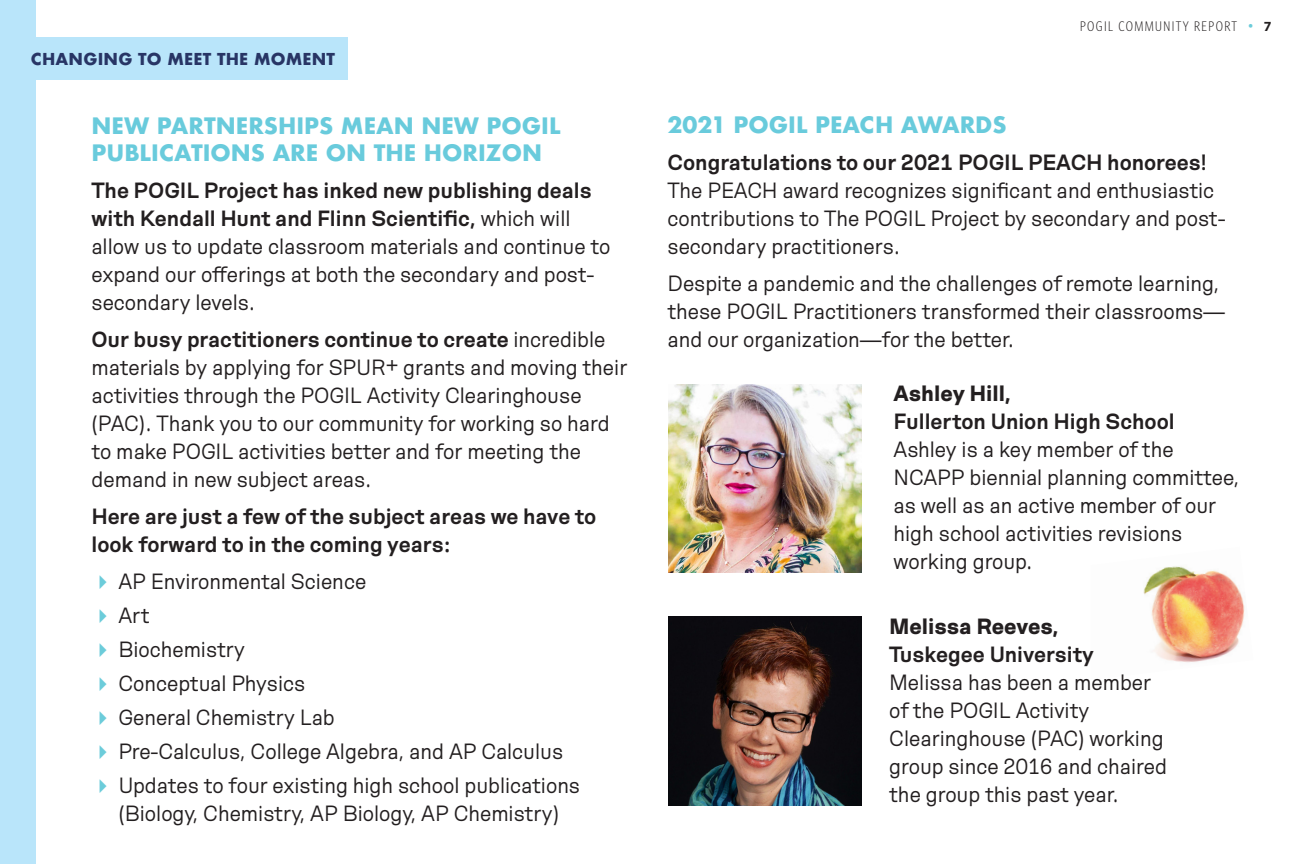
<style>
.page{position:relative;width:1296px;height:864px;background:#fff}
.page>*{position:absolute;margin:0;border:0;box-sizing:border-box;transform-origin:0 0}
._1-main_text{font:300 22px/28px "Hope Sans";color:#231f20}
.t1{font:700 22px/26.4px "Futura";color:#69cbdc}
._1-main_text-2{font:600 22px/28px "Hope Sans";letter-spacing:-.005em;color:#231f20}
.t2{font:700 16px "Futura";letter-spacing:.01em;color:#283565}
.t3{font:300 14px "Whitney Condensed";letter-spacing:.1em;color:#231f20}
.t4{font:700 14px "Myriad Pro";color:#231f20}
.s1{font-weight:600}
.s2{color:#6cccda}
.s3{font-family:"Myriad Pro";font-weight:700;font-size:20px;color:#6cccda}
.s4{font-weight:700}
</style>
<div class="page">
<div style="left:0;top:0;width:36px;height:864px;background:#b9e5fa"></div>
<div style="left:18px;top:37px;width:330px;height:43px;background:#b9e5fa"></div>
<img style="left:669px;top:384px;width:192px;height:189px">
<img style="left:669px;top:617px;width:193px;height:188px">
<img style="left:1143px;top:566px;width:102px;height:97px">
<p class="t2" style="left:31px;top:48px;width:306px">CHANGING TO MEET THE MOMENT</p>
<p class="t1" style="left:92px;top:113px;width:471px">NEW PARTNERSHIPS MEAN NEW POGIL<br>PUBLICATIONS ARE ON THE HORIZON</p>
<p class="_1-main_text" style="left:92px;top:176px;width:520px"><span class="s1">The POGIL Project has inked new publishing deals with Kendall Hunt and Flinn Scientific,</span> which will allow us to update classroom materials and continue to expand our offerings at both the secondary and post&shy;secondary levels.</p>
<p class="_1-main_text" style="left:92px;top:325px;width:537px"><span class="s1">Our busy practitioners continue to create</span> incredible materials by applying for SPUR+ grants and moving their activities through the POGIL Activity Clearinghouse (PAC). Thank you to our community for working so hard to make POGIL activities better and for meeting the demand in new subject areas.</p>
<p class="_1-main_text-2" style="left:92px;top:502px;width:506px">Here are just a few of the subject areas we have to look forward to in the coming years:</p>
<p class="_1-main_text" style="left:92px;top:567px;width:276px"><span class="s2">✔</span> AP Environmental Science</p>
<p class="_1-main_text" style="left:92px;top:601px;width:60px"><span class="s2">✔</span> Art</p>
<p class="_1-main_text" style="left:92px;top:635px;width:155px"><span class="s2">✔</span> Biochemistry</p>
<p class="_1-main_text" style="left:92px;top:669px;width:215px"><span class="s2">✔</span> Conceptual Physics</p>
<p class="_1-main_text" style="left:92px;top:704px;width:245px"><span class="s2">✔</span> General Chemistry Lab</p>
<p class="_1-main_text" style="left:92px;top:738px;width:473px"><span class="s2">✔</span> Pre-Calculus, College Algebra, and AP Calculus</p>
<p class="_1-main_text" style="left:92px;top:772px;width:490px;text-align:center"><span class="s2">✔</span> Updates to four existing high school publications (Biology, Chemistry, AP Biology, AP Chemistry)</p>
<p class="t3" style="left:1080px;top:18px;width:175px">POGIL COMMUNITY REPORT <span class="s3">·</span></p>
<p class="t4" style="left:1264px;top:18px;width:9px">7</p>
<p class="t1" style="left:668px;top:112px;width:341px">2021 POGIL PEACH AWARDS</p>
<p class="_1-main_text" style="left:668px;top:149px;width:560px"><span class="s1">Congratulations to our 2021 POGIL PEACH honorees!<br></span>The PEACH award recognizes significant and enthusiastic contributions to The POGIL Project by secondary and post&shy;secondary practitioners.</p>
<p class="_1-main_text" style="left:668px;top:270px;width:559px">Despite a pandemic and the challenges of remote learning, these POGIL Practitioners transformed their classrooms— and our organization—for the better.</p>
<p class="_1-main_text" style="left:894px;top:379px;width:347px"><span class="s4">Ashley Hill,<br></span><span class="s1">Fullerton Union High School<br></span>Ashley is a key member of the<br>NCAPP biennial planning committee, as well as an active member of our high school activities revisions working group.</p>
<p class="_1-main_text" style="left:889px;top:612px;width:279px"><span class="s4">Melissa Reeves,<br></span><span class="s1">Tuskegee University<br></span>Melissa has been a member of the POGIL Activity<br>Clearinghouse (PAC) working group since 2016 and chaired the group this past year.</p>
</div>
